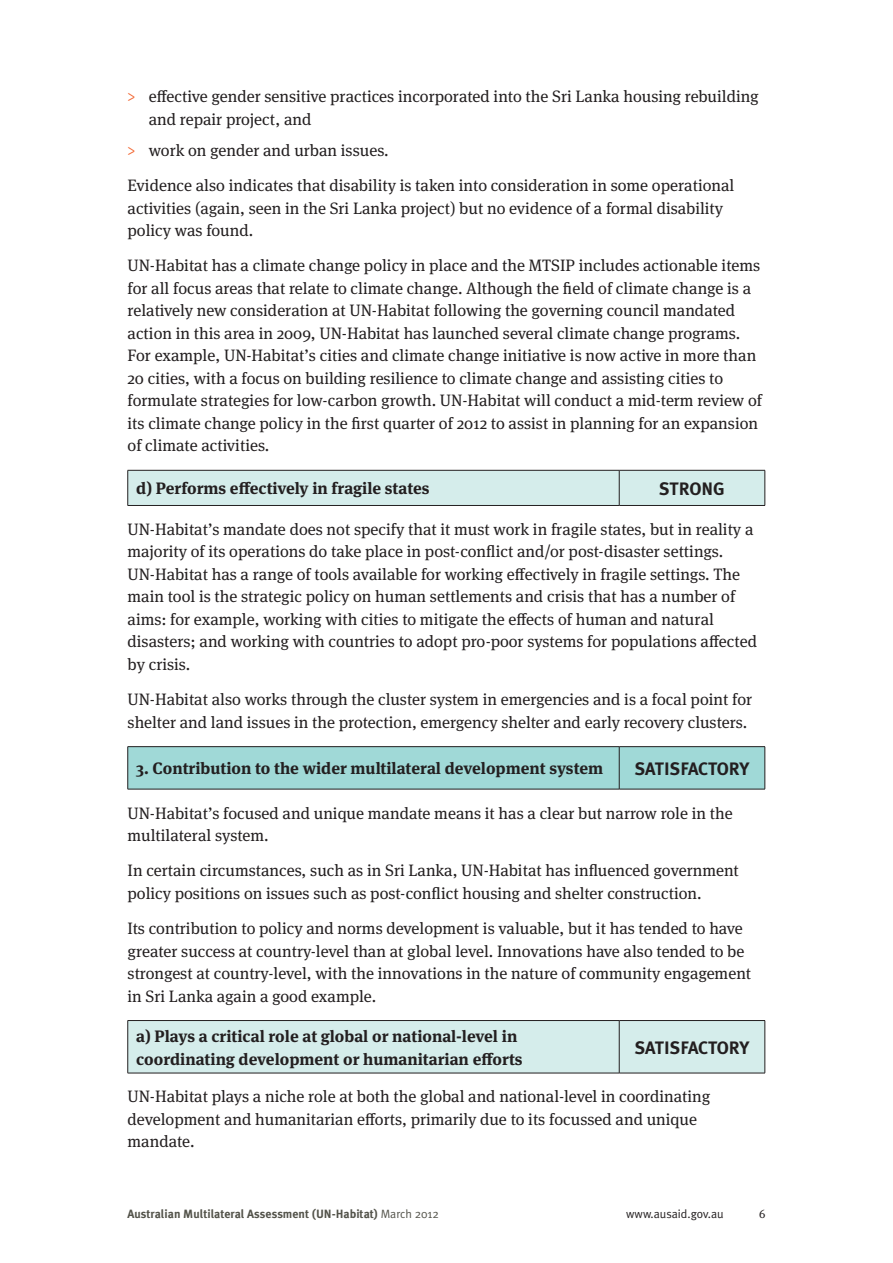
<style>
.page{position:relative;width:893px;height:1263px;background:#fff}
.page>*{position:absolute;margin:0;border:0;box-sizing:border-box;transform-origin:0 0}
._08bbbb_RIGHT_COLUMN{font:700 18px "Meta Plus";color:#231f20}
._04__BODY_TEXT{font:16.5px/22.5px "Meta Serif OT";color:#231f20}
._04__BODY_TEXT-2{font:700 16.5px/22.5px "Meta Serif OT";color:#231f20}
._05a__DOT_POINTS{font:16.5px/22.5px "Meta Serif OT";color:#231f20}
.t1{font:700 12px "Meta Plus";color:#53534a}
.t2{font:12px "Meta Plus Normal";color:#231f20}
.t3{font:12px "Meta Serif OT";color:#231f20}
.s1{color:#f26631}
.s2{font-family:"Meta Plus Normal";font-weight:400}
</style>
<div class="page">
<div style="left:128px;top:471px;width:637px;height:34px;background:#d5edeb"></div>
<hr style="left:128px;top:470px;width:491px;height:1px;background:#231f20">
<hr style="left:619px;top:470px;width:146px;height:1px;background:#231f20">
<hr style="left:619px;top:470px;width:1px;height:35px;background:#231f20">
<hr style="left:128px;top:505px;width:491px;height:1px;background:#231f20">
<hr style="left:619px;top:505px;width:146px;height:1px;background:#231f20">
<hr style="left:127px;top:470px;width:1px;height:35px;background:#231f20">
<hr style="left:765px;top:470px;width:1px;height:35px;background:#231f20">
<div style="left:128px;top:747px;width:637px;height:42px;background:#a0d9d7"></div>
<hr style="left:128px;top:746px;width:491px;height:1px;background:#231f20">
<hr style="left:619px;top:746px;width:146px;height:1px;background:#231f20">
<hr style="left:619px;top:747px;width:1px;height:42px;background:#231f20">
<hr style="left:128px;top:789px;width:491px;height:1px;background:#231f20">
<hr style="left:619px;top:789px;width:146px;height:1px;background:#231f20">
<hr style="left:127px;top:747px;width:1px;height:42px;background:#231f20">
<hr style="left:765px;top:747px;width:1px;height:42px;background:#231f20">
<div style="left:128px;top:1021px;width:637px;height:52px;background:#d5edeb"></div>
<hr style="left:619px;top:1021px;width:1px;height:52px;background:#231f20">
<hr style="left:128px;top:1020px;width:491px;height:1px;background:#231f20">
<hr style="left:127px;top:1021px;width:1px;height:52px;background:#231f20">
<hr style="left:619px;top:1020px;width:146px;height:1px;background:#231f20">
<hr style="left:765px;top:1021px;width:1px;height:52px;background:#231f20">
<hr style="left:128px;top:1073px;width:491px;height:1px;background:#231f20">
<hr style="left:619px;top:1073px;width:146px;height:1px;background:#231f20">
<p class="_05a__DOT_POINTS" style="left:149px;top:86px;width:612px;text-indent:-21px"><span class="s1">&gt;</span> effective gender sensitive practices incorporated into the Sri Lanka housing rebuilding and repair project, and</p>
<p class="_05a__DOT_POINTS" style="left:128px;top:139px;width:263px"><span class="s1">&gt;</span> work on gender and urban issues.</p>
<p class="_04__BODY_TEXT" style="left:128px;top:174px;width:608px">Evidence also indicates that disability is taken into consideration in some operational activities (again, seen in the Sri Lanka project) but no evidence of a formal disability policy was found.</p>
<p class="_04__BODY_TEXT" style="left:128px;top:255px;width:636px">UN-Habitat has a climate change policy in place and the MTSIP includes actionable items for all focus areas that relate to climate change. Although the field of climate change is a relatively new consideration at UN-Habitat following the governing council mandated action in this area in 2009, UN-Habitat has launched several climate change programs.<br>For example, UN-Habitat’s cities and climate change initiative is now active in more than 20 cities, with a focus on building resilience to climate change and assisting cities to formulate strategies for low-carbon growth. UN-Habitat will conduct a mid-term review of its climate change policy in the first quarter of 2012 to assist in planning for an expansion of climate activities.</p>
<p class="_04__BODY_TEXT-2" style="left:136px;top:477px;width:295px">d) Performs effectively in fragile states</p>
<p class="_08bbbb_RIGHT_COLUMN" style="left:659px;top:478px;width:67px">STRONG</p>
<p class="_04__BODY_TEXT" style="left:128px;top:518px;width:631px">UN-Habitat’s mandate does not specify that it must work in fragile states, but in reality a majority of its operations do take place in post-conflict and/or post-disaster settings.<br>UN-Habitat has a range of tools available for working effectively in fragile settings. The main tool is the strategic policy on human settlements and crisis that has a number of aims: for example, working with cities to mitigate the effects of human and natural disasters; and working with countries to adopt pro-poor systems for populations affected by crisis.</p>
<p class="_04__BODY_TEXT" style="left:128px;top:689px;width:626px">UN-Habitat also works through the cluster system in emergencies and is a focal point for shelter and land issues in the protection, emergency shelter and early recovery clusters.</p>
<p class="_04__BODY_TEXT-2" style="left:136px;top:757px;width:468px">3. Contribution to the wider multilateral development system</p>
<p class="_08bbbb_RIGHT_COLUMN" style="left:635px;top:758px;width:116px">SATISFACTORY</p>
<p class="_04__BODY_TEXT" style="left:128px;top:802px;width:607px">UN-Habitat’s focused and unique mandate means it has a clear but narrow role in the multilateral system.</p>
<p class="_04__BODY_TEXT" style="left:128px;top:860px;width:613px">In certain circumstances, such as in Sri Lanka, UN-Habitat has influenced government policy positions on issues such as post-conflict housing and shelter construction.</p>
<p class="_04__BODY_TEXT" style="left:128px;top:917px;width:625px">Its contribution to policy and norms development is valuable, but it has tended to have greater success at country-level than at global level. Innovations have also tended to be strongest at country-level, with the innovations in the nature of community engagement in Sri Lanka again a good example.</p>
<p class="_04__BODY_TEXT-2" style="left:136px;top:1025px;width:388px">a) Plays a critical role at global or national-level in coordinating development or humanitarian efforts</p>
<p class="_08bbbb_RIGHT_COLUMN" style="left:635px;top:1037px;width:116px">SATISFACTORY</p>
<p class="_04__BODY_TEXT" style="left:128px;top:1086px;width:584px">UN-Habitat plays a niche role at both the global and national-level in coordinating development and humanitarian efforts, primarily due to its focussed and unique mandate.</p>
<p class="t1" style="left:128px;top:1207px;width:313px">Australian Multilateral Assessment (UN-Habitat) <span class="s2">March 2012</span></p>
<p class="t2" style="left:626px;top:1207px;width:99px">www.ausaid.gov.au</p>
<p class="t3" style="left:759px;top:1207px;width:8px">6</p>
</div>
